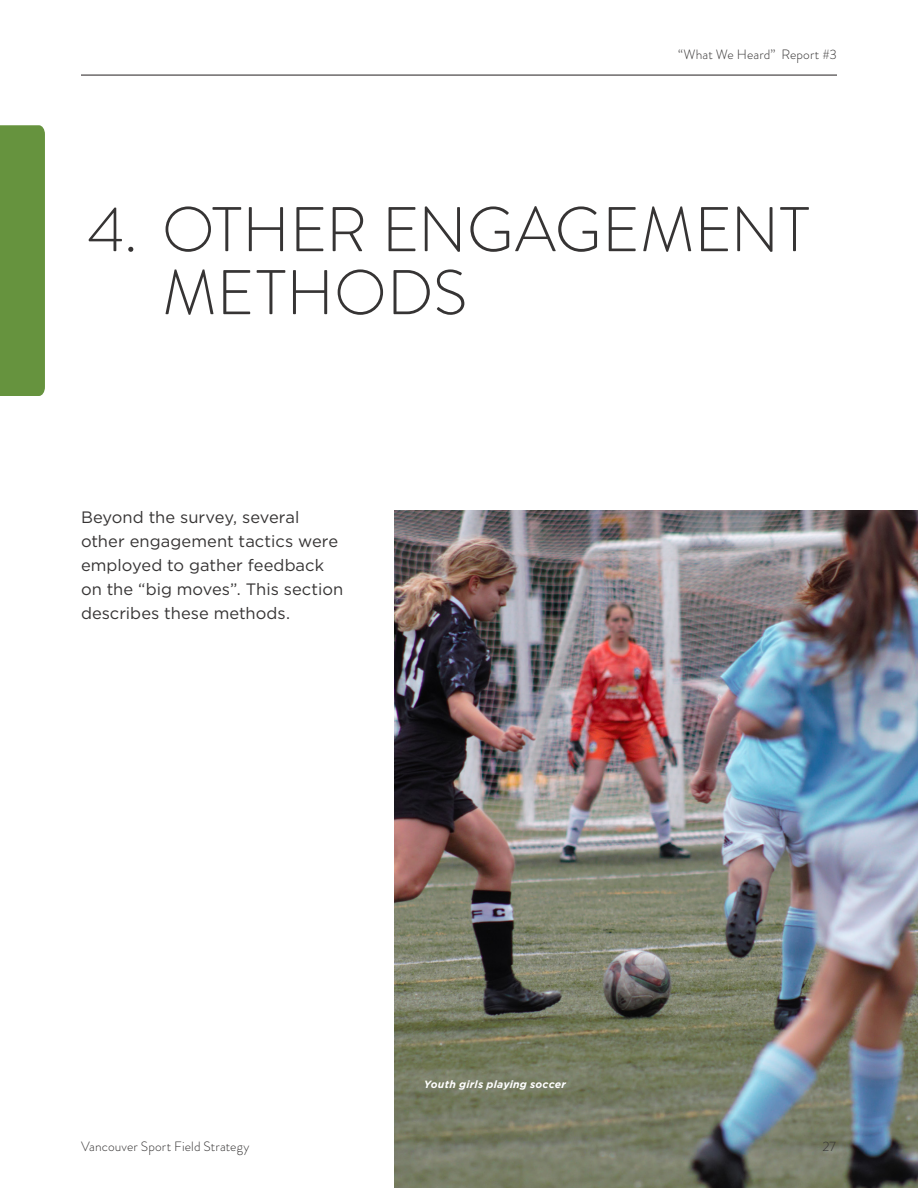
<style>
.page{position:relative;width:918px;height:1188px;background:#fff}
.page>*{position:absolute;margin:0;border:0;box-sizing:border-box;transform-origin:0 0}
.Section_Title{font:300 63px/63px "Brandon Grotesque";letter-spacing:.005em;color:#363434}
.Body_Copy{font:16.5px/24px "Gotham";color:#363434}
.t1{font:300 13.5px "Brandon Grotesque";letter-spacing:.01em;color:#363434}
.Image_Text{font:italic 700 10.5px "Gotham";letter-spacing:.025em;color:#fff}
</style>
<div class="page">
<img style="left:394px;top:510px;width:524px;height:678px">
<hr style="left:81px;top:75px;width:756px;height:1px;background:#231f20">
<div style="left:0;top:125px;width:45px;height:271px;background:#66933e"></div>
<p class="t1" style="left:678px;top:46px;width:160px">“What We Heard” Report #3</p>
<p class="Section_Title" style="left:162px;top:198px;width:648px;text-indent:-75px">4. OTHER ENGAGEMENT<br>METHODS</p>
<p class="Body_Copy" style="left:81px;top:505px;width:264px">Beyond the survey, several other engagement tactics were employed to gather feedback on the “big moves”. This section describes these methods.</p>
<p class="Image_Text" style="left:424px;top:1078px;width:143px">Youth girls playing soccer</p>
<p class="t1" style="left:81px;top:1137px;width:170px">Vancouver Sport Field Strategy</p>
<p class="t1" style="left:822px;top:1137px;width:15px">27</p>
</div>
